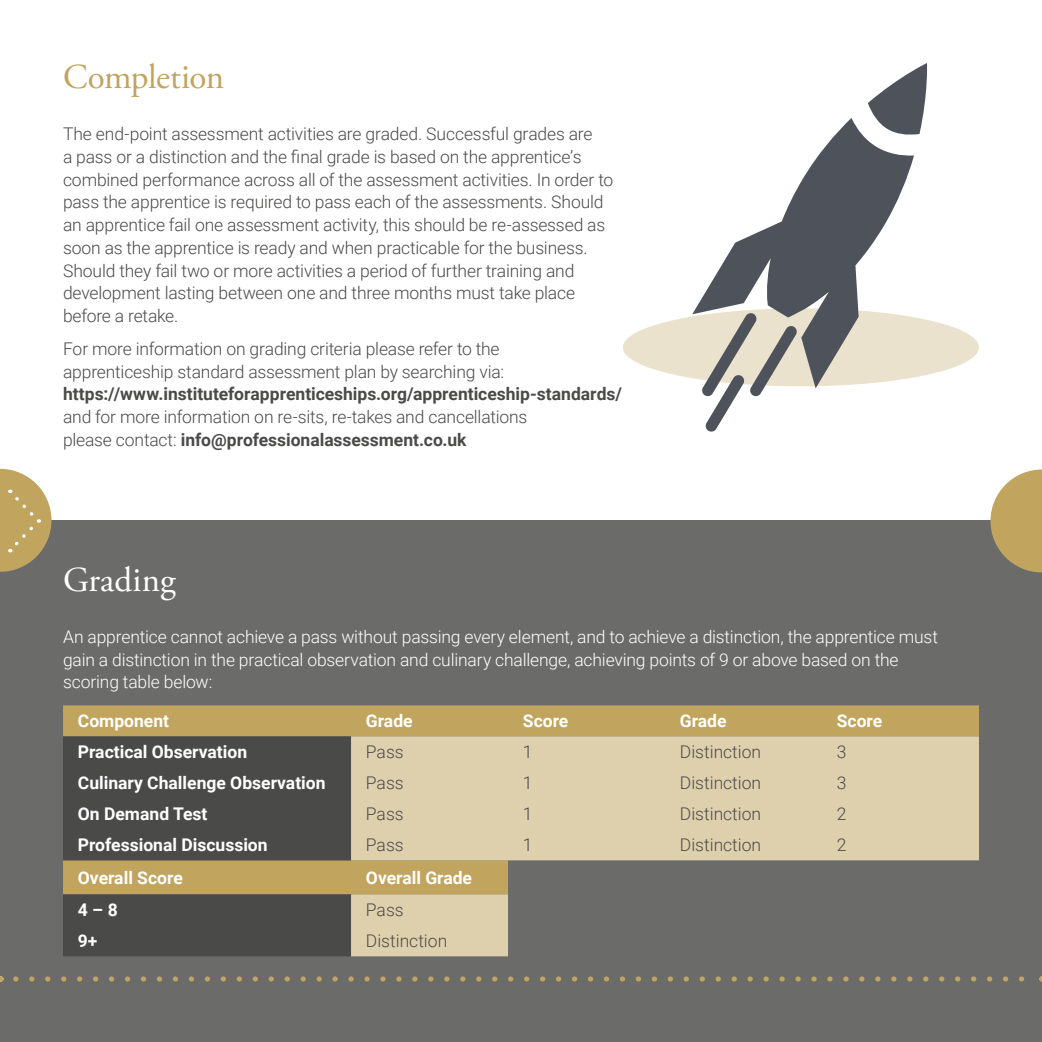
<style>
.page{position:relative;width:1042px;height:1042px;background:#fff}
.page>*{position:absolute;margin:0;border:0;box-sizing:border-box;transform-origin:0 0}
.t1{font:35px "Adobe Garamond Pro";letter-spacing:-.015em;color:#c1a45d}
.t2{font:35px "Adobe Garamond Pro";color:#fff}
.t3{font:300 17.5px/22.8px "Roboto";letter-spacing:-.01em;color:#4a4a49}
.t4{font:300 17.5px/22.8px "Roboto";letter-spacing:-.01em;color:#fff}
.t5{font:700 17.5px "Roboto";color:#fff}
.t6{font:700 17.5px "Roboto";color:#4a4a49}
.s1{font-weight:700}
</style>
<div class="page">
<div style="left:0;top:520px;width:1042px;height:522px;background:#6b6b6a"></div>
<div style="left:63px;top:705px;width:916px;height:31px;background:#c1a45d"></div>
<svg style="left:63px;top:736px;width:288px;height:220px;background:#5c574c"></svg>
<svg style="left:351px;top:736px;width:628px;height:220px;fill:#dfd0ad"></svg>
<div style="left:623px;top:308px;width:356px;height:78px;background:#ebe2cd;border-radius:50%"></div>
<svg style="left:692px;top:63px;width:236px;height:325px"></svg>
<svg style="left:701px;top:312px;width:96px;height:119px"></svg>
<svg style="left:0;top:469px;width:51px;height:103px"></svg>
<svg style="left:990px;top:469px;width:52px;height:103px"></svg>
<svg style="left:16px;top:976px;width:1009px;height:5px"></svg>
<h1 class="t1" style="left:63px;top:56px;width:163px">Completion</h1>
<p class="t3" style="left:63px;top:122px;width:552px">The end-point assessment activities are graded. Successful grades are<br>a pass or a distinction and the final grade is based on the apprentice’s combined performance across all of the assessment activities. In order to pass the apprentice is required to pass each of the assessments. Should an apprentice fail one assessment activity, this should be re-assessed as soon as the apprentice is ready and when practicable for the business.<br>Should they fail two or more activities a period of further training and development lasting between one and three months must take place before a retake.</p>
<p class="t3" style="left:63px;top:337px;width:443px">For more information on grading criteria please refer to the apprenticeship standard assessment plan by searching via:</p>
<p class="t6" style="left:63px;top:382px;width:560px">https://www.instituteforapprenticeships.org/apprenticeship-standards/</p>
<p class="t3" style="left:63px;top:405px;width:466px">and for more information on re-sits, re-takes and cancellations please contact: <span class="s1">info@professionalassessment.co.uk</span></p>
<h1 class="t2" style="left:63px;top:559px;width:114px">Grading</h1>
<p class="t4" style="left:63px;top:625px;width:876px">An apprentice cannot achieve a pass without passing every element, and to achieve a distinction, the apprentice must gain a distinction in the practical observation and culinary challenge, achieving points of 9 or above based on the scoring table below:</p>
<p class="t5" style="left:78px;top:709px;width:93px">Component</p>
<p class="t5" style="left:366px;top:709px;width:48px">Grade</p>
<p class="t5" style="left:523px;top:709px;width:47px">Score</p>
<p class="t5" style="left:680px;top:709px;width:48px">Grade</p>
<p class="t5" style="left:837px;top:709px;width:47px">Score</p>
<p class="t5" style="left:78px;top:740px;width:171px">Practical Observation</p>
<p class="t3" style="left:366px;top:740px;width:39px">Pass</p>
<p class="t3" style="left:523px;top:740px;width:11px">1</p>
<p class="t3" style="left:680px;top:740px;width:83px">Distinction</p>
<p class="t3" style="left:837px;top:740px;width:11px">3</p>
<p class="t5" style="left:78px;top:771px;width:249px">Culinary Challenge Observation</p>
<p class="t3" style="left:366px;top:771px;width:39px">Pass</p>
<p class="t3" style="left:523px;top:771px;width:11px">1</p>
<p class="t3" style="left:680px;top:771px;width:83px">Distinction</p>
<p class="t3" style="left:837px;top:771px;width:11px">3</p>
<p class="t5" style="left:78px;top:802px;width:131px">On Demand Test</p>
<p class="t3" style="left:366px;top:802px;width:39px">Pass</p>
<p class="t3" style="left:523px;top:802px;width:11px">1</p>
<p class="t3" style="left:680px;top:802px;width:83px">Distinction</p>
<p class="t3" style="left:837px;top:802px;width:11px">2</p>
<p class="t5" style="left:78px;top:833px;width:191px">Professional Discussion</p>
<p class="t3" style="left:366px;top:833px;width:39px">Pass</p>
<p class="t3" style="left:523px;top:833px;width:11px">1</p>
<p class="t3" style="left:680px;top:833px;width:83px">Distinction</p>
<p class="t3" style="left:837px;top:833px;width:11px">2</p>
<p class="t5" style="left:78px;top:865px;width:106px">Overall Score</p>
<p class="t5" style="left:366px;top:865px;width:108px">Overall Grade</p>
<p class="t5" style="left:78px;top:898px;width:41px">4 – 8</p>
<p class="t3" style="left:366px;top:898px;width:39px">Pass</p>
<p class="t5" style="left:78px;top:929px;width:21px">9+</p>
<p class="t3" style="left:366px;top:929px;width:83px">Distinction</p>
</div>
